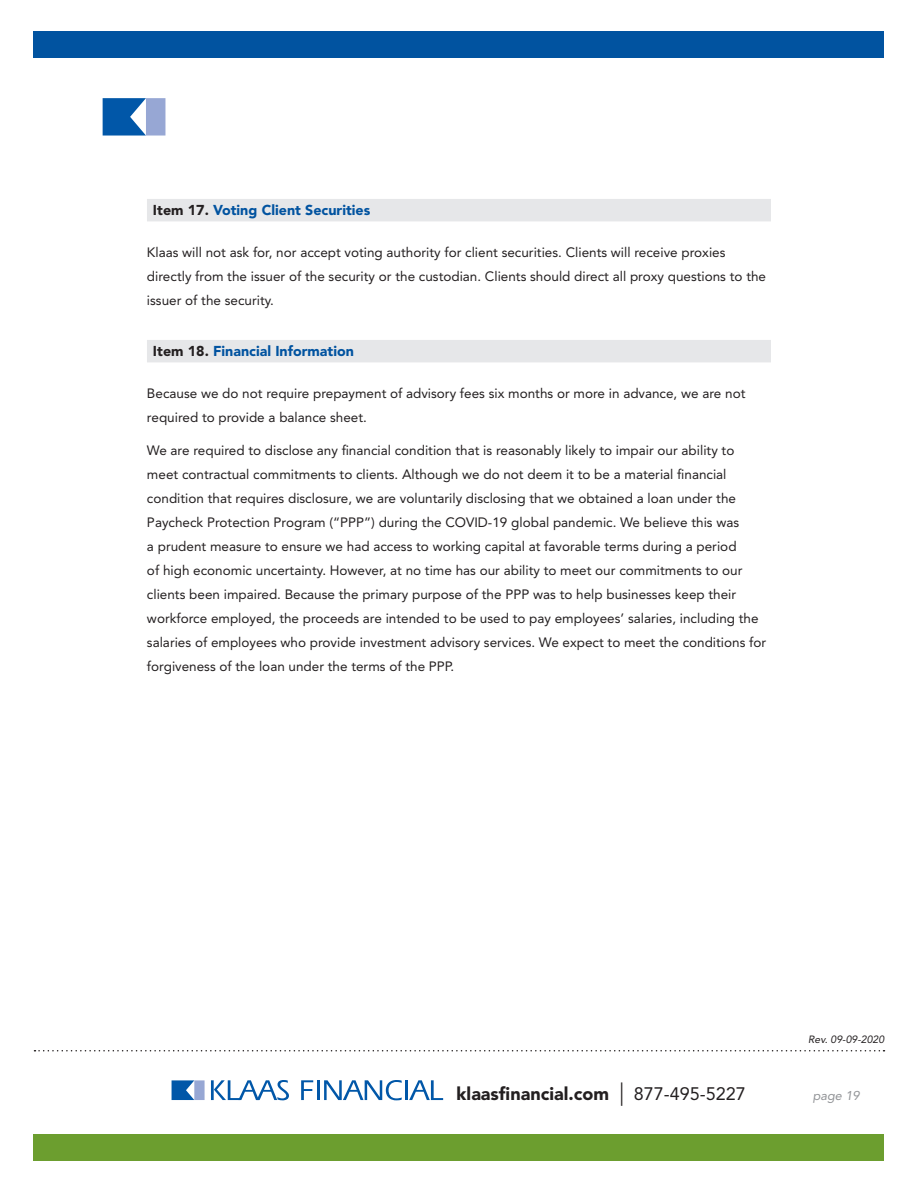
<style>
.page{position:relative;width:918px;height:1188px;background:#fff}
.page>*{position:absolute;margin:0;border:0;box-sizing:border-box;transform-origin:0 0}
.t1{font:900 18px "Avenir";color:#231f20}
.Item_section_-_BARS{font:900 14.25px "Avenir";color:#0153a0}
.BODY_9_16{font:13.5px/24px "Avenir";color:#231f20}
.t2{font:italic 12.75px "Avenir";color:#939598}
.t3{font:italic 10.5px "Avenir";color:#231f20}
.s1{color:#231f20}
.s2{font-weight:400;font-size:23.4px}
.s3{font-weight:400}
</style>
<div class="page">
<div style="left:34px;top:32px;width:850px;height:26px;background:#0153a0"></div>
<div style="left:34px;top:1134px;width:850px;height:27px;background:#6c9e2f"></div>
<svg style="left:34px;top:1050px;width:850px;height:2px"></svg>
<svg style="left:211px;top:1080px;width:78px;height:20px"></svg>
<svg style="left:301px;top:1080px;width:12px;height:20px"></svg>
<hr style="left:317px;top:1080px;width:3px;height:20px;background:#0157a8">
<svg style="left:324px;top:1080px;width:78px;height:20px"></svg>
<hr style="left:405px;top:1080px;width:3px;height:20px;background:#0157a8">
<svg style="left:409px;top:1080px;width:34px;height:20px"></svg>
<svg style="left:172px;top:1080px;width:33px;height:20px"></svg>
<svg style="left:103px;top:98px;width:62px;height:38px;background:#5287c1"></svg>
<div style="left:147px;top:199px;width:624px;height:22px;background:#e6e7e9"></div>
<div style="left:147px;top:340px;width:624px;height:22px;background:#e6e7e9"></div>
<p class="Item_section_-_BARS" style="left:153px;top:202px;width:219px"><span class="s1">Item 17.</span> Voting Client Securities</p>
<p class="BODY_9_16" style="left:147px;top:241px;width:621px">Klaas will not ask for, nor accept voting authority for client securities. Clients will receive proxies directly from the issuer of the security or the custodian. Clients should direct all proxy questions to the issuer of the security.</p>
<p class="Item_section_-_BARS" style="left:153px;top:343px;width:203px"><span class="s1">Item 18.</span> Financial Information</p>
<p class="BODY_9_16" style="left:147px;top:382px;width:600px">Because we do not require prepayment of advisory fees six months or more in advance, we are not required to provide a balance sheet.</p>
<p class="BODY_9_16" style="left:147px;top:439px;width:621px">We are required to disclose any financial condition that is reasonably likely to impair our ability to meet contractual commitments to clients. Although we do not deem it to be a material financial condition that requires disclosure, we are voluntarily disclosing that we obtained a loan under the Paycheck Protection Program (“PPP”) during the COVID-19 global pandemic. We believe this was<br>a prudent measure to ensure we had access to working capital at favorable terms during a period<br>of high economic uncertainty. However, at no time has our ability to meet our commitments to our clients been impaired. Because the primary purpose of the PPP was to help businesses keep their workforce employed, the proceeds are intended to be used to pay employees’ salaries, including the salaries of employees who provide investment advisory services. We expect to meet the conditions for forgiveness of the loan under the terms of the PPP.</p>
<p class="t3" style="left:808px;top:1033px;width:78px">Rev. 09-09-2020</p>
<h1 class="t1" style="left:457px;top:1083px;width:291px">klaasfinancial.com <span class="s2">|</span> <span class="s3">877-495-5227</span></h1>
<p class="t2" style="left:813px;top:1088px;width:49px">page 19</p>
</div>
